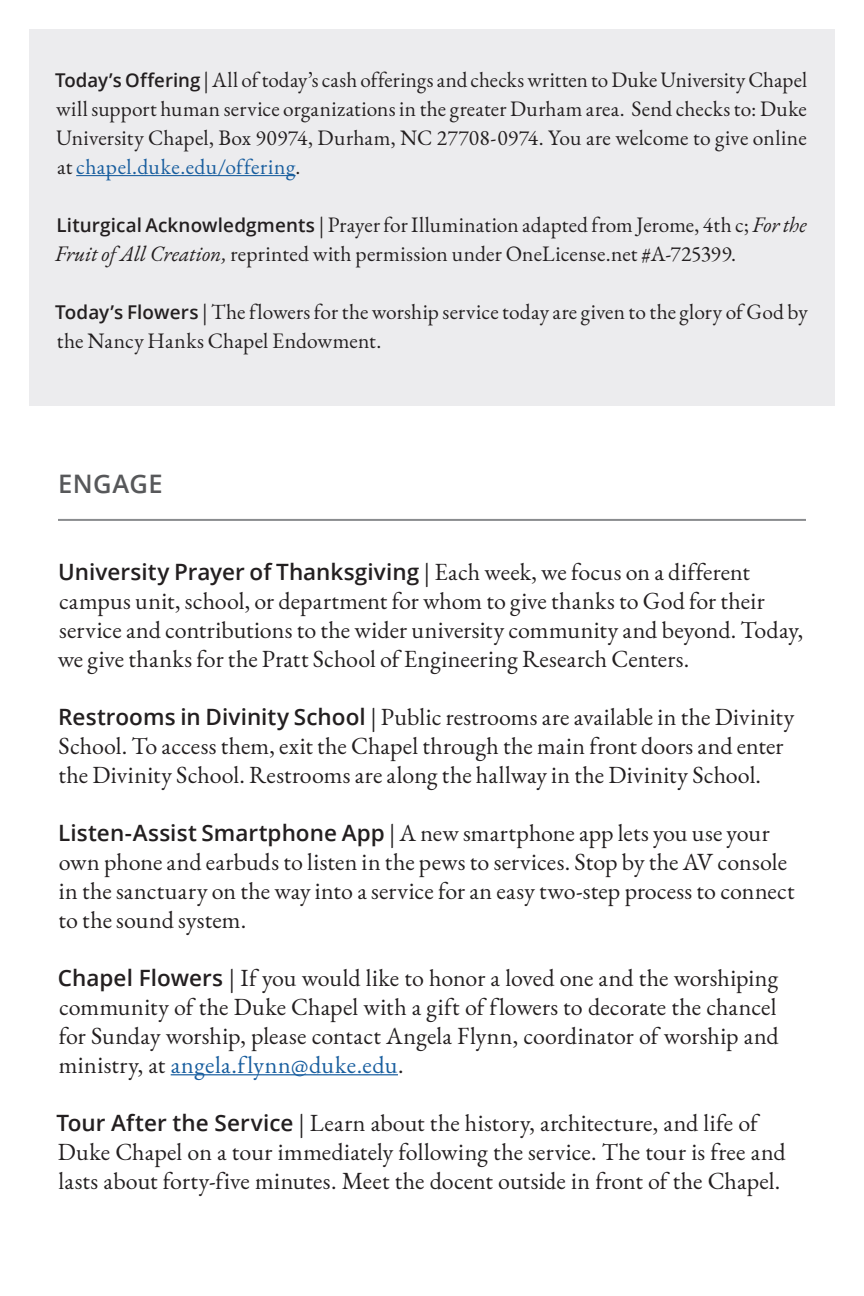
<style>
.page{position:relative;width:864px;height:1296px;background:#fff}
.page>*{position:absolute;margin:0;border:0;box-sizing:border-box;transform-origin:0 0}
.t1{font:600 25.6px "Open Sans";letter-spacing:.015em;color:#57585a}
.t2{font:24px/29px "EB Garamond";letter-spacing:.005em;color:#231f20}
.t3{font:600 22.4px "Open Sans";color:#231f20}
.t4{font:21.6px/29px "EB Garamond";letter-spacing:.01em;color:#231f20}
.s1{font-family:"Open Sans";font-weight:600;font-size:19px}
.s2{color:#175d9e}
.s3{font-style:italic}
.s4{font-family:"EB Garamond";font-weight:400;font-size:24px}
.s5{font-family:"Open Sans";font-weight:600;font-size:22.4px}
</style>
<div class="page">
<hr style="left:58px;top:519px;width:748px;height:2px;background:#8a8c8f">
<hr style="left:171px;top:1074px;width:227px;height:1px;background:#175d9e">
<div style="left:29px;top:29px;width:806px;height:377px;background:#ececee"></div>
<hr style="left:76px;top:175px;width:220px;height:1px;background:#175d9e">
<p class="t4" style="left:55px;top:65px;width:753px;text-align:justify"><span class="s1">Today’s Offering</span> | All of today’s cash offerings and checks written to Duke University Chapel will support human service organizations in the greater Durham area. Send checks to: Duke University Chapel, Box 90974, Durham, NC 27708-0974. You are welcome to give online at <span class="s2">chapel.duke.edu/offering</span>.</p>
<p class="t4" style="left:55px;top:210px;width:753px"><span class="s1">Liturgical Acknowledgments</span> | Prayer for Illumination adapted from Jerome, 4th c; <span class="s3">For the<br>Fruit of All Creation,</span> reprinted with permission under OneLicense.net #A-725399.</p>
<p class="t4" style="left:55px;top:297px;width:754px"><span class="s1">Today’s Flowers</span> | The flowers for the worship service today are given to the glory of God by the Nancy Hanks Chapel Endowment.</p>
<p class="t1" style="left:58px;top:466px;width:106px">ENGAGE</p>
<p class="t3" style="left:58px;top:557px;width:693px">University Prayer of Thanksgiving <span class="s4">| Each week, we focus on a different</span></p>
<p class="t2" style="left:58px;top:587px;width:747px">campus unit, school, or department for whom to give thanks to God for their service and contributions to the wider university community and beyond. Today, we give thanks for the Pratt School of Engineering Research Centers.</p>
<p class="t2" style="left:58px;top:703px;width:738px"><span class="s5">Restrooms in Divinity School</span> | Public restrooms are available in the Divinity<br>School. To access them, exit the Chapel through the main front doors and enter the Divinity School. Restrooms are along the hallway in the Divinity School.</p>
<p class="t2" style="left:58px;top:819px;width:738px"><span class="s5">Listen-Assist Smartphone App</span> | A new smartphone app lets you use your own phone and earbuds to listen in the pews to services. Stop by the AV console in the sanctuary on the way into a service for an easy two-step process to connect to the sound system.</p>
<p class="t2" style="left:58px;top:964px;width:722px;text-align:justify"><span class="s5">Chapel Flowers</span> | If you would like to honor a loved one and the worshiping community of the Duke Chapel with a gift of flowers to decorate the chancel for Sunday worship, please contact Angela Flynn, coordinator of worship and ministry, at <span class="s2">angela.flynn@duke.edu</span>.</p>
<p class="t2" style="left:57px;top:1109px;width:731px"><span class="s5">Tour After the Service</span> | Learn about the history, architecture, and life of<br>Duke Chapel on a tour immediately following the service. The tour is free and lasts about forty-five minutes. Meet the docent outside in front of the Chapel.</p>
</div>
